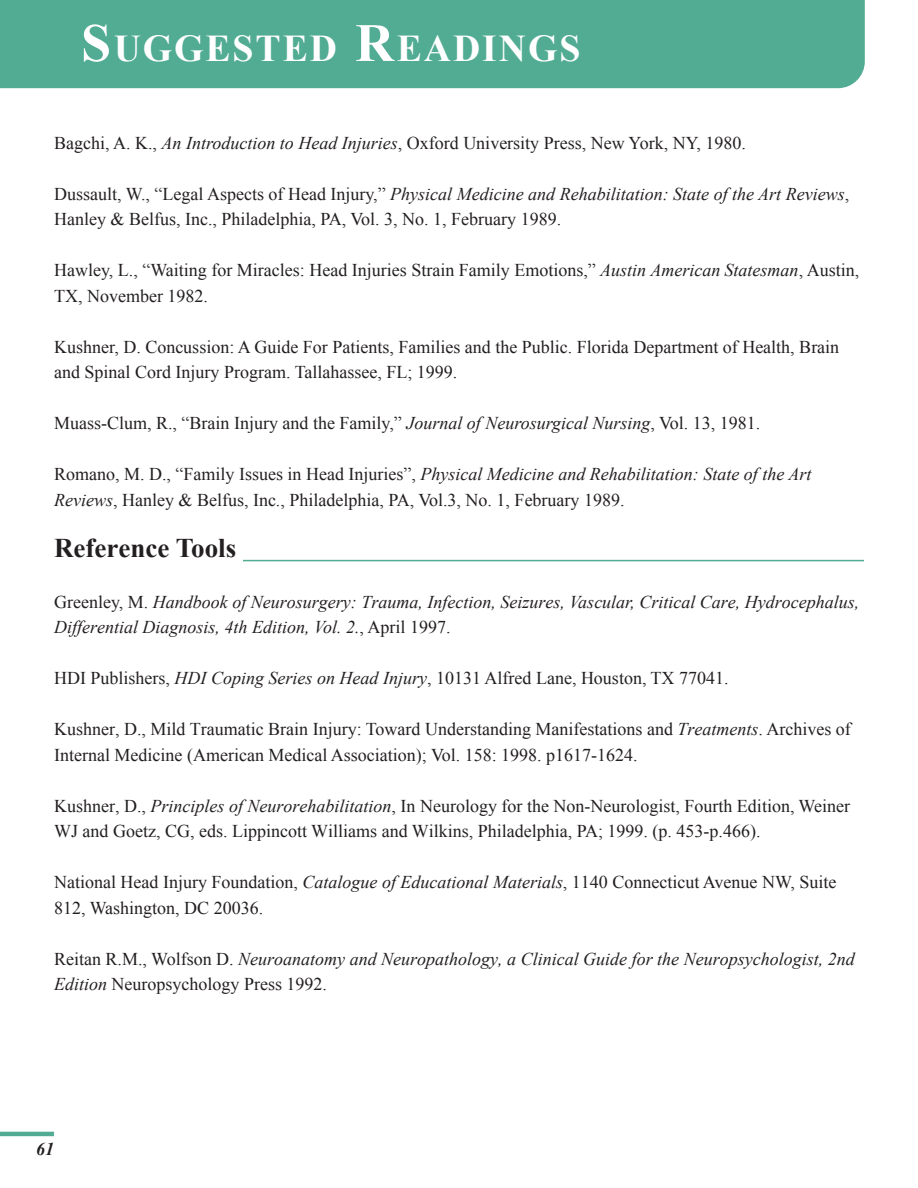
<style>
.page{position:relative;width:918px;height:1188px;background:#fff}
.page>*{position:absolute;margin:0;border:0;box-sizing:border-box;transform-origin:0 0}
.t1{font:700 37.8px "Times New Roman";letter-spacing:.05em;color:#fff}
.t2{font:700 27px "Times New Roman";color:#231f20}
.t3{font:18px/25.5px "Times New Roman";color:#231f20}
.t4{font:italic 18px/25.5px "Times New Roman";color:#231f20}
.t5{font:italic 700 18px "Times New Roman";color:#231f20}
.s1{font-size:54px}
.s2{font-style:italic}
.s3{font-style:normal}
</style>
<div class="page">
<div style="left:1px;top:0;width:864px;height:88px;background:#51ac93"></div>
<hr style="left:0;top:1132px;width:54px;height:4px;background:#51ac93">
<hr style="left:243px;top:560px;width:621px;height:1px;background:#51ac93">
<svg style="left:0;top:0;width:1px;height:89px"></svg>
<h1 class="t1" style="left:81px;top:22px;width:501px"><span class="s1">S</span>UGGESTED <span class="s1">R</span>EADINGS</h1>
<p class="t3" style="left:54px;top:130px;width:693px">Bagchi, A. K., <span class="s2">An Introduction to Head Injuries</span>, Oxford University Press, New York, NY, 1980.</p>
<p class="t3" style="left:54px;top:181px;width:797px">Dussault, W., “Legal Aspects of Head Injury,” <span class="s2">Physical Medicine and Rehabilitation: State of the Art Reviews</span>,<br>Hanley &amp; Belfus, Inc., Philadelphia, PA, Vol. 3, No. 1, February 1989.</p>
<p class="t3" style="left:54px;top:257px;width:807px">Hawley, L., “Waiting for Miracles: Head Injuries Strain Family Emotions,” <span class="s2">Austin American Statesman</span>, Austin,<br>TX, November 1982.</p>
<p class="t3" style="left:54px;top:334px;width:787px">Kushner, D. Concussion: A Guide For Patients, Families and the Public. Florida Department of Health, Brain and Spinal Cord Injury Program. Tallahassee, FL; 1999.</p>
<p class="t3" style="left:54px;top:410px;width:708px">Muass-Clum, R., “Brain Injury and the Family,” <span class="s2">Journal of Neurosurgical Nursing</span>, Vol. 13, 1981.</p>
<p class="t3" style="left:54px;top:461px;width:759px">Romano, M. D., “Family Issues in Head Injuries”, <span class="s2">Physical Medicine and Rehabilitation: State of the Art<br>Reviews</span>, Hanley &amp; Belfus, Inc., Philadelphia, PA, Vol.3, No. 1, February 1989.</p>
<h2 class="t2" style="left:54px;top:529px;width:184px">Reference Tools</h2>
<p class="t4" style="left:54px;top:589px;width:807px"><span class="s3">Greenley, M.</span> Handbook of Neurosurgery: Trauma, Infection, Seizures, Vascular, Critical Care, Hydrocephalus,<br>Differential Diagnosis, 4th Edition, Vol. 2.<span class="s3">, April 1997.</span></p>
<p class="t3" style="left:54px;top:665px;width:676px">HDI Publishers, <span class="s2">HDI Coping Series on Head Injury</span>, 10131 Alfred Lane, Houston, TX 77041.</p>
<p class="t3" style="left:54px;top:716px;width:798px">Kushner, D., Mild Traumatic Brain Injury: Toward Understanding Manifestations and <span class="s2">Treatments</span>. Archives of<br>Internal Medicine (American Medical Association); Vol. 158: 1998. p1617-1624.</p>
<p class="t3" style="left:54px;top:793px;width:798px">Kushner, D., <span class="s2">Principles of Neurorehabilitation</span>, In Neurology for the Non-Neurologist, Fourth Edition, Weiner<br>WJ and Goetz, CG, eds. Lippincott Williams and Wilkins, Philadelphia, PA; 1999. (p. 453-p.466).</p>
<p class="t3" style="left:54px;top:869px;width:784px">National Head Injury Foundation, <span class="s2">Catalogue of Educational Materials</span>, 1140 Connecticut Avenue NW, Suite<br>812, Washington, DC 20036.</p>
<p class="t4" style="left:54px;top:946px;width:802px"><span class="s3">Reitan R.M., Wolfson D.</span> Neuroanatomy and Neuropathology, a Clinical Guide for the Neuropsychologist, 2nd<br>Edition <span class="s3">Neuropsychology Press 1992.</span></p>
<p class="t5" style="left:36px;top:1137px;width:19px">61</p>
</div>
